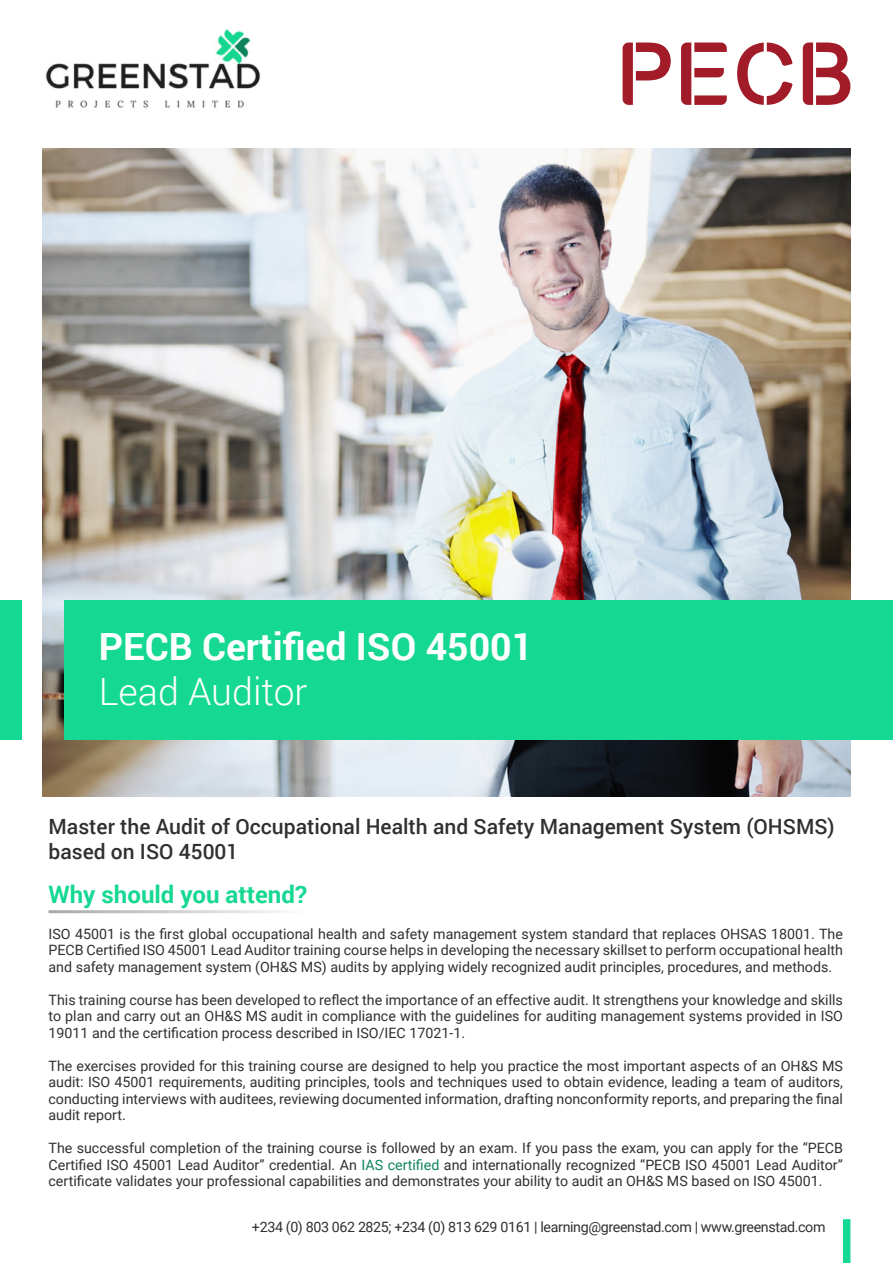
<style>
.page{position:relative;width:893px;height:1263px;background:#fff}
.page>*{position:absolute;margin:0;border:0;box-sizing:border-box;transform-origin:0 0}
.t1{font:700 37.5px "Roboto";color:#fff}
.t2{font:300 37.5px "Roboto";color:#fff}
.t3{font:700 24px "Roboto";color:#15d892}
.t4{font:500 21px/25.2px "Roboto";color:#312f30}
.Bullet_Points{font:14.25px/16.5px "Roboto";color:#312f30;text-align:justify}
.Bullet_Points-2{font:14.25px "Roboto";letter-spacing:-.025em;color:#312f30}
.s1{color:#0e855b}
</style>
<div class="page">
<img style="left:43px;top:149px;width:807px;height:647px">
<div style="left:65px;top:600px;width:828px;height:139px;background:#15d892"></div>
<div style="left:0;top:600px;width:21px;height:139px;background:#15d892"></div>
<div style="left:843px;top:1219px;width:7px;height:44px;background:#15d892"></div>
<svg style="left:623px;top:43px;width:48px;height:62px"></svg>
<svg style="left:681px;top:43px;width:46px;height:62px"></svg>
<svg style="left:737px;top:43px;width:55px;height:62px"></svg>
<svg style="left:803px;top:43px;width:47px;height:62px"></svg>
<img style="left:45px;top:28px;width:216px;height:80px">
<p class="t1" style="left:99px;top:620px;width:436px">PECB Certified ISO 45001</p>
<p class="t2" style="left:99px;top:666px;width:210px">Lead Auditor</p>
<p class="t4" style="left:49px;top:813px;width:788px">Master the Audit of Occupational Health and Safety Management System (OHSMS) based on ISO 45001</p>
<p class="t3" style="left:49px;top:877px;width:260px">Why should you attend?</p>
<p class="Bullet_Points" style="left:49px;top:925px;width:796px">ISO 45001 is the first global occupational health and safety management system standard that replaces OHSAS 18001. The PECB Certified ISO 45001 Lead Auditor training course helps in developing the necessary skillset to perform occupational health and safety management system (OH&amp;S MS) audits by applying widely recognized audit principles, procedures, and methods.</p>
<p class="Bullet_Points" style="left:49px;top:991px;width:796px">This training course has been developed to reflect the importance of an effective audit. It strengthens your knowledge and skills to plan and carry out an OH&amp;S MS audit in compliance with the guidelines for auditing management systems provided in ISO 19011 and the certification process described in ISO/IEC 17021-1.</p>
<p class="Bullet_Points" style="left:49px;top:1057px;width:796px">The exercises provided for this training course are designed to help you practice the most important aspects of an OH&amp;S MS audit: ISO 45001 requirements, auditing principles, tools and techniques used to obtain evidence, leading a team of auditors, conducting interviews with auditees, reviewing documented information, drafting nonconformity reports, and preparing the final audit report.</p>
<p class="Bullet_Points" style="left:49px;top:1139px;width:796px">The successful completion of the training course is followed by an exam. If you pass the exam, you can apply for the “PECB Certified ISO 45001 Lead Auditor” credential. An <span class="s1">IAS certified</span> and internationally recognized “PECB ISO 45001 Lead Auditor” certificate validates your professional capabilities and demonstrates your ability to audit an OH&amp;S MS based on ISO 45001.</p>
<p class="Bullet_Points-2" style="left:252px;top:1217px;width:575px">+234 (0) 803 062 2825; +234 (0) 813 629 0161 | learning@greenstad.com | www.greenstad.com</p>
</div>
